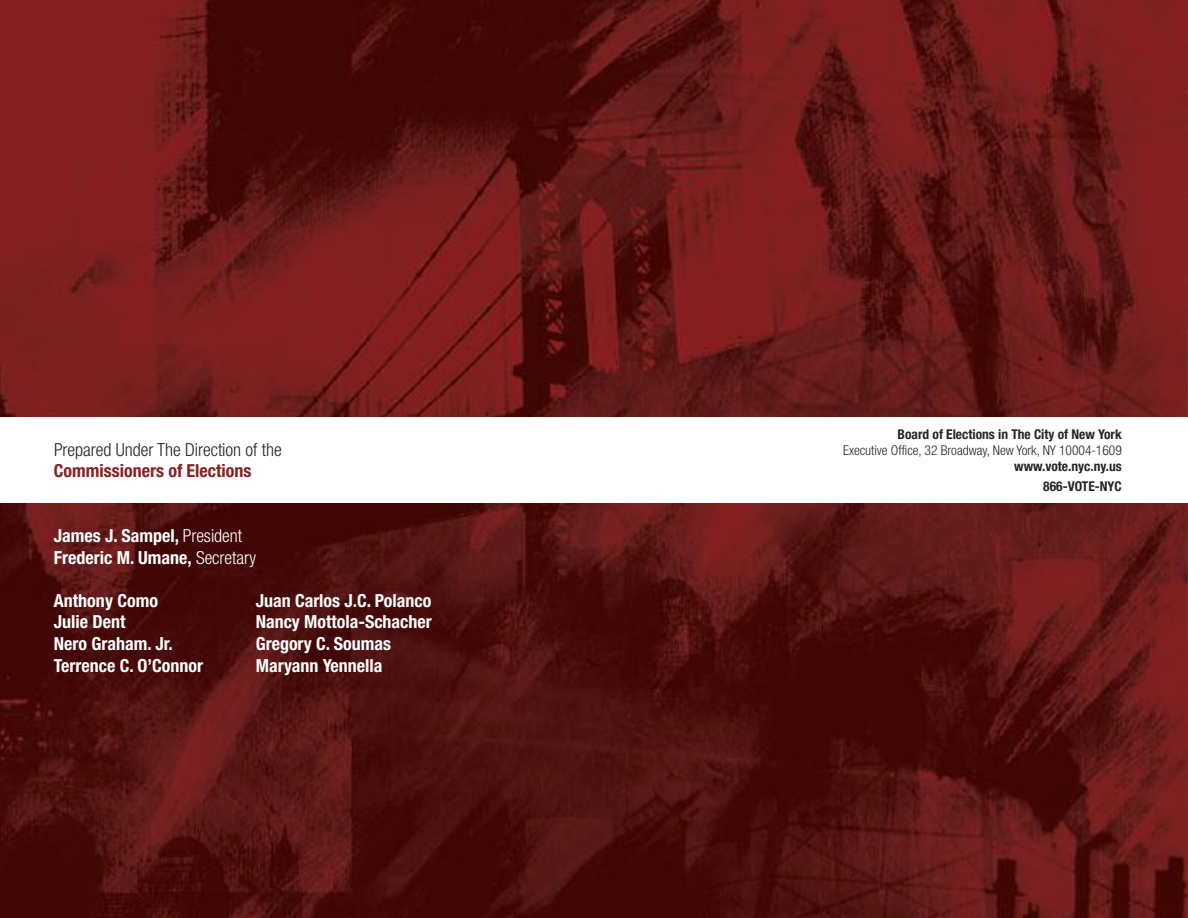
<style>
.page{position:relative;width:1188px;height:918px;background:#fff}
.page>*{position:absolute;margin:0;border:0;box-sizing:border-box;transform-origin:0 0}
.t1{font:700 condensed 18px/21.6px "Helvetica Neue";color:#fff}
.t2{font:300 condensed 18px "Helvetica Neue";color:#272627}
.t3{font:700 condensed 18px "Helvetica Neue";color:#892023}
.t4{font:700 condensed 13.5px/19.4px "Helvetica Neue";color:#272627;text-align:right}
.t5{font:300 condensed 13.5px "Helvetica Neue";color:#272627}
.s1{font-weight:300}
</style>
<div class="page">
<img style="left:0;top:0;width:1188px;height:918px">
<div style="left:0;top:417px;width:1188px;height:86px;background:#fff"></div>
<p class="t2" style="left:54px;top:443px;width:229px">Prepared Under The Direction of the</p>
<p class="t3" style="left:54px;top:464px;width:199px">Commissioners of Elections</p>
<p class="t1" style="left:54px;top:526px;width:204px">James J. Sampel, <span class="s1">President<br></span>Frederic M. Umane, <span class="s1">Secretary</span></p>
<p class="t1" style="left:54px;top:591px;width:105px">Anthony Como</p>
<p class="t1" style="left:256px;top:591px;width:177px">Juan Carlos J.C. Polanco</p>
<p class="t1" style="left:54px;top:613px;width:73px">Julie Dent</p>
<p class="t1" style="left:256px;top:613px;width:178px">Nancy Mottola-Schacher</p>
<p class="t1" style="left:54px;top:634px;width:120px">Nero Graham. Jr.</p>
<p class="t1" style="left:256px;top:634px;width:137px">Gregory C. Soumas</p>
<p class="t1" style="left:54px;top:656px;width:151px">Terrence C. O’Connor</p>
<p class="t1" style="left:256px;top:656px;width:128px">Maryann Yennella</p>
<p class="t4" style="left:898px;top:426px;width:226px">Board of Elections in The City of New York</p>
<p class="t5" style="left:843px;top:445px;width:280px">Executive Office, 32 Broadway, New York, NY 10004-1609</p>
<p class="t4" style="left:1014px;top:458px;width:109px">www.vote.nyc.ny.us<br>866-VOTE-NYC</p>
</div>
